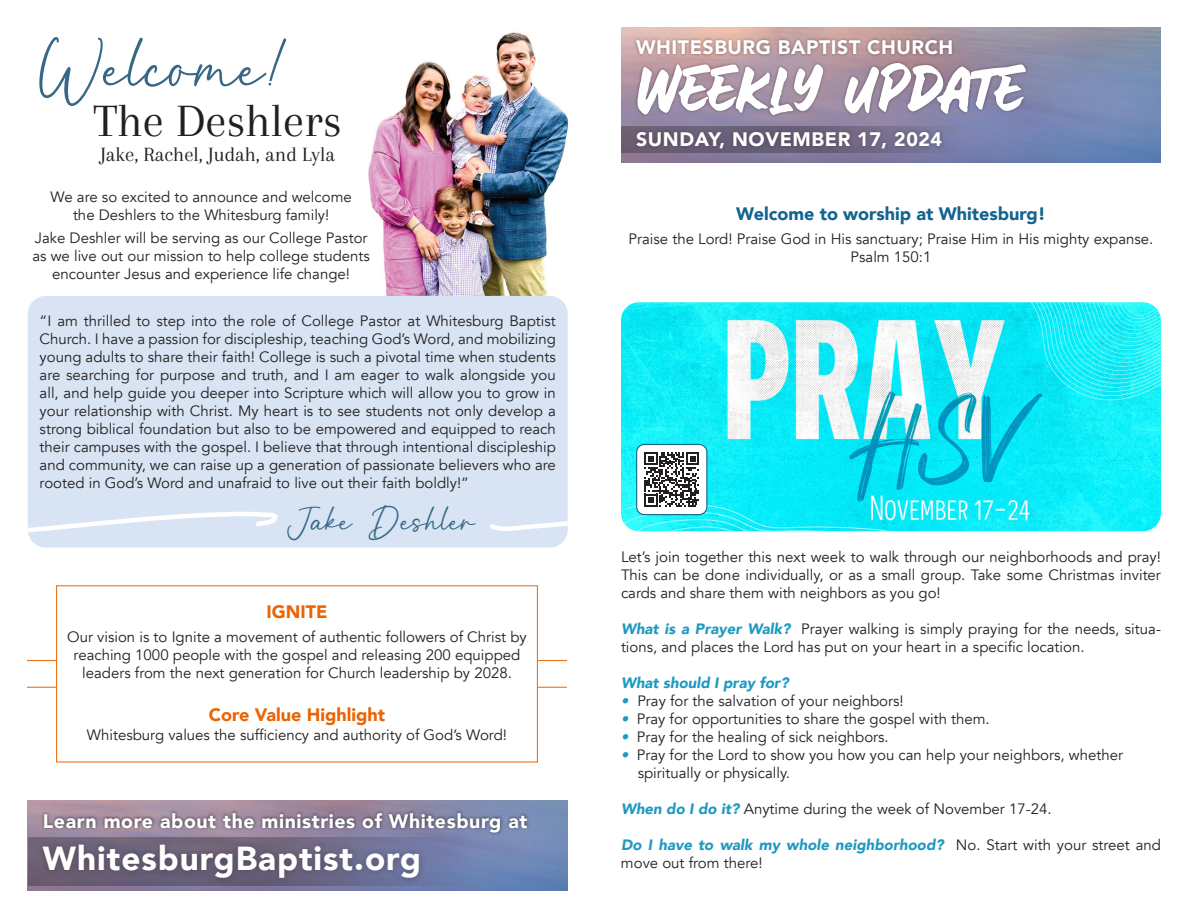
<style>
.page{position:relative;width:1188px;height:918px;background:#fff}
.page>*{position:absolute;margin:0;border:0;box-sizing:border-box;transform-origin:0 0}
.t1{font:67.65px "Adorable";color:#366786}
.t2{font:60px "Awe Som E Jou Rne Y";color:#fff}
.t3{font:48px "Arapey";color:#231f20}
.t4{font:900 33.3px "Avenir";letter-spacing:.03em;color:#fff}
.t5{font:33px "Adorable";color:#366786}
.t6{font:21px "Arapey";color:#231f20}
.t7{font:900 19.5px "Avenir";letter-spacing:.03em;color:#fff}
.t8{font:900 18px "Avenir";color:#12648f}
.t9{font:900 18px "Avenir";color:#e96404}
.Body_text{font:15px/18px "Avenir";color:#231f20;text-align:justify}
.t10{font:italic 900 15px "Avenir";color:#1e99c1}
.s1{font-weight:900;font-style:italic;color:#1e99c1}
</style>
<div class="page">
<img style="left:621px;top:27px;width:540px;height:135px">
<svg style="left:621px;top:127px;width:353px;height:26px;background:#736f91"></svg>
<div style="left:633px;top:37px;width:322px;height:21px;background:#231f20;opacity:.43"></div>
<div style="left:632px;top:128px;width:314px;height:24px;background:#231f20;opacity:.38"></div>
<div style="left:634px;top:59px;width:396px;height:60px;background:#231f20;opacity:.44"></div>
<img style="left:28px;top:800px;width:540px;height:91px">
<svg style="left:28px;top:837px;width:454px;height:48px;background:#7079a2"></svg>
<div style="left:41px;top:809px;width:489px;height:27px;background:#231f20;opacity:.78"></div>
<div style="left:36px;top:838px;width:390px;height:47px;background:#231f20;opacity:.38"></div>
<img style="left:368px;top:32px;width:200px;height:265px">
<div style="left:28px;top:296px;width:540px;height:252px;background:#d8e4f3;border-radius:18px"></div>
<svg style="left:28px;top:511px;width:250px;height:24px"></svg>
<svg style="left:490px;top:521px;width:78px;height:10px"></svg>
<svg style="left:27px;top:660px;width:29px;height:1px"></svg>
<svg style="left:538px;top:660px;width:29px;height:1px"></svg>
<svg style="left:27px;top:687px;width:29px;height:1px"></svg>
<svg style="left:538px;top:687px;width:29px;height:1px"></svg>
<img style="left:621px;top:302px;width:540px;height:229px">
<div style="left:637px;top:444px;width:70px;height:71px;background:#fff;border-radius:8px"></div>
<svg style="left:644px;top:452px;width:55px;height:55px"></svg>
<div style="left:636px;top:444px;width:71px;height:71px;border:1px solid #12648f;border-radius:8px"></div>
<svg style="left:637px;top:64px;width:133px;height:50px;background:#897787"></svg>
<svg style="left:794px;top:64px;width:29px;height:47px"></svg>
<svg style="left:845px;top:63px;width:181px;height:51px;background:#7c7086"></svg>
<p class="t1" style="left:36px;top:35px;width:255px">Welcome!</p>
<p class="t3" style="left:94px;top:94px;width:250px">The Deshlers</p>
<p class="t6" style="left:100px;top:143px;width:236px">Jake, Rachel, Judah, and Lyla</p>
<p class="Body_text" style="left:51px;top:188px;width:303px">We are so excited to announce and welcome</p>
<p class="Body_text" style="left:73px;top:206px;width:258px">the Deshlers to the Whitesburg family!</p>
<p class="Body_text" style="left:32px;top:229px;width:339px;text-align:center">Jake Deshler will be serving as our College Pastor as we live out our mission to help college students encounter Jesus and experience life change!</p>
<p class="Body_text" style="left:40px;top:312px;width:518px">“I am thrilled to step into the role of College Pastor at Whitesburg Baptist Church. I have a passion for discipleship, teaching God’s Word, and mobilizing young adults to share their faith! College is such a pivotal time when students are searching for purpose and truth, and I am eager to walk alongside you all, and help guide you deeper into Scripture which will allow you to grow in your relationship with Christ. My heart is to see students not only develop a strong biblical foundation but also to be empowered and equipped to reach their campuses with the gospel. I believe that through intentional discipleship and community, we can raise up a generation of passionate believers who are rooted in God’s Word and unafraid to live out their faith boldly!”</p>
<p class="t5" style="left:286px;top:505px;width:191px">Jake Deshler</p>
<p class="t9" style="left:266px;top:597px;width:63px">IGNITE</p>
<p class="Body_text" style="left:67px;top:628px;width:461px;text-align:center">Our vision is to Ignite a movement of authentic followers of Christ by reaching 1000 people with the gospel and releasing 200 equipped leaders from the next generation for Church leadership by 2028.</p>
<p class="t9" style="left:209px;top:699px;width:178px">Core Value Highlight</p>
<p class="Body_text" style="left:87px;top:726px;width:422px">Whitesburg values the sufficiency and authority of God’s Word!</p>
<p class="t7" style="left:43px;top:804px;width:486px">Learn more about the ministries of Whitesburg at</p>
<p class="t4" style="left:43px;top:830px;width:380px">WhitesburgBaptist.org</p>
<p class="t7" style="left:636px;top:30px;width:319px">WHITESBURG BAPTIST CHURCH</p>
<p class="t2" style="left:770px;top:49px;width:23px">●</p>
<p class="t7" style="left:636px;top:123px;width:308px">SUNDAY, NOVEMBER 17, 2024</p>
<p class="t8" style="left:736px;top:199px;width:311px">Welcome to worship at Whitesburg!</p>
<p class="Body_text" style="left:629px;top:230px;width:526px">Praise the Lord! Praise God in His sanctuary; Praise Him in His mighty expanse.</p>
<p class="Body_text" style="left:851px;top:248px;width:82px">Psalm 150:1</p>
<p class="Body_text" style="left:621px;top:549px;width:542px">Let’s join together this next week to walk through our neighborhoods and pray!<br>This can be done individually, or as a small group. Take some Christmas inviter cards and share them with neighbors as you go!</p>
<p class="Body_text" style="left:621px;top:621px;width:541px"><span class="s1">What is a Prayer Walk?</span> Prayer walking is simply praying for the needs, situa&shy;tions, and places the Lord has put on your heart in a specific location.</p>
<p class="t10" style="left:621px;top:671px;width:169px">What should I pray for?</p>
<p class="Body_text" style="left:621px;top:693px;width:284px"><span class="s1">•</span> Pray for the salvation of your neighbors!</p>
<p class="Body_text" style="left:621px;top:711px;width:370px"><span class="s1">•</span> Pray for opportunities to share the gospel with them.</p>
<p class="Body_text" style="left:621px;top:729px;width:269px"><span class="s1">•</span> Pray for the healing of sick neighbors.</p>
<p class="Body_text" style="left:621px;top:747px;width:504px"><span class="s1">•</span> Pray for the Lord to show you how you can help your neighbors, whether</p>
<p class="Body_text" style="left:638px;top:765px;width:154px">spiritually or physically.</p>
<p class="Body_text" style="left:621px;top:801px;width:432px"><span class="s1">When do I do it?</span> Anytime during the week of November 17-24.</p>
<p class="Body_text" style="left:621px;top:837px;width:542px"><span class="s1">Do I have to walk my whole neighborhood?</span> No. Start with your street and move out from there!</p>
</div>
